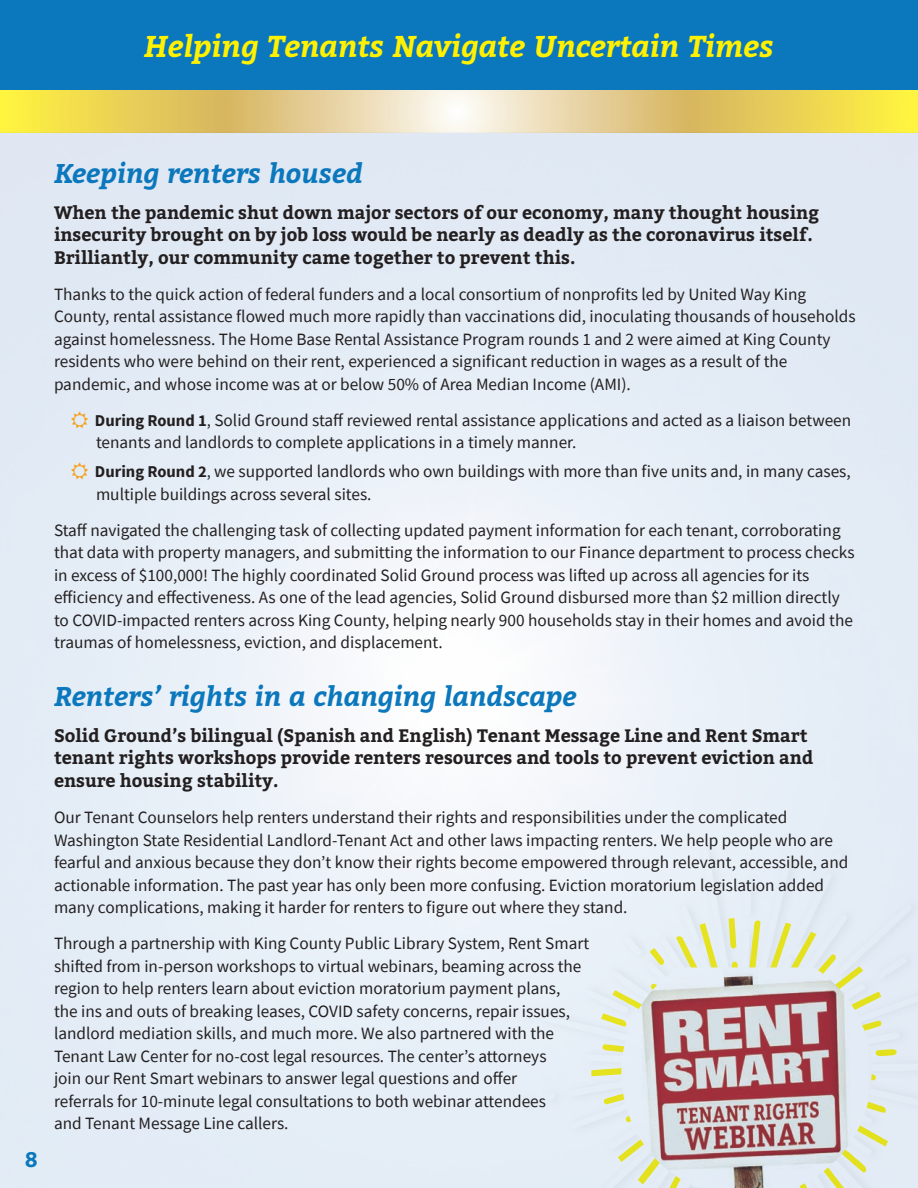
<style>
.page{position:relative;width:918px;height:1188px;background:#fff}
.page>*{position:absolute;margin:0;border:0;box-sizing:border-box;transform-origin:0 0}
.t1{font:italic 700 30px "Bitter";color:#fff101}
.t2{font:italic 700 27px "Bitter";color:#0b77bc}
.t3{font:700 21px "Bitter";color:#0b77bc}
.t4{font:700 18px/22.5px "Bitter";color:#231f20}
.t5{font:17.25px/22.5px "Source Sans Pro";color:#231f20}
.s1{font-weight:700;font-size:16.5px}
.s2{font-size:16.5px}
</style>
<div class="page">
<img style="left:0;top:132px;width:917px;height:1056px">
<svg style="left:917px;top:132px;width:1px;height:1056px"></svg>
<svg style="left:0;top:90px;width:918px;height:42px;background:#ead57e"></svg>
<div style="left:0;top:0;width:918px;height:90px;background:#0b77bc"></div>
<svg style="left:71px;top:411px;width:17px;height:17px"></svg>
<svg style="left:71px;top:463px;width:17px;height:17px"></svg>
<h1 class="t1" style="left:144px;top:27px;width:631px">Helping Tenants Navigate Uncertain Times</h1>
<p class="t3" style="left:25px;top:1147px;width:14px">8</p>
<h2 class="t2" style="left:54px;top:156px;width:310px">Keeping renters housed</h2>
<p class="t4" style="left:54px;top:201px;width:767px">When the pandemic shut down major sectors of our economy, many thought housing insecurity brought on by job loss would be nearly as deadly as the coronavirus itself.<br>Brilliantly, our community came together to prevent this.</p>
<p class="t5" style="left:54px;top:283px;width:803px">Thanks to the quick action of federal funders and a local consortium of nonprofits led by United Way King County, rental assistance flowed much more rapidly than vaccinations did, inoculating thousands of households against homelessness. The Home Base Rental Assistance Program rounds 1 and 2 were aimed at King County residents who were behind on their rent, experienced a significant reduction in wages as a result of the pandemic, and whose income was at or below 50% of Area Median Income (AMI).</p>
<p class="t5" style="left:95px;top:409px;width:758px"><span class="s1">During Round 1</span><span class="s2">,</span> Solid Ground staff reviewed rental assistance applications and acted as a liaison between tenants and landlords to complete applications in a timely manner.</p>
<p class="t5" style="left:95px;top:460px;width:757px"><span class="s1">During Round 2</span><span class="s2">,</span> we supported landlords who own buildings with more than five units and, in many cases, multiple buildings across several sites.</p>
<p class="t5" style="left:54px;top:519px;width:802px">Staff navigated the challenging task of collecting updated payment information for each tenant, corroborating that data with property managers, and submitting the information to our Finance department to process checks in excess of $100,000! The highly coordinated Solid Ground process was lifted up across all agencies for its efficiency and effectiveness. As one of the lead agencies, Solid Ground disbursed more than $2 million directly to COVID-impacted renters across King County, helping nearly 900 households stay in their homes and avoid the traumas of homelessness, eviction, and displacement.</p>
<h2 class="t2" style="left:54px;top:678px;width:524px">Renters’ rights in a changing landscape</h2>
<p class="t4" style="left:54px;top:724px;width:761px;line-height:23px">Solid Ground’s bilingual (Spanish and English) Tenant Message Line and Rent Smart tenant rights workshops provide renters resources and tools to prevent eviction and ensure housing stability.</p>
<p class="t5" style="left:54px;top:806px;width:796px">Our Tenant Counselors help renters understand their rights and responsibilities under the complicated Washington State Residential Landlord-Tenant Act and other laws impacting renters. We help people who are fearful and anxious because they don’t know their rights become empowered through relevant, accessible, and actionable information. The past year has only been more confusing. Eviction moratorium legislation added many complications, making it harder for renters to figure out where they stand.</p>
<p class="t5" style="left:54px;top:932px;width:537px">Through a partnership with King County Public Library System, Rent Smart shifted from in-person workshops to virtual webinars, beaming across the region to help renters learn about eviction moratorium payment plans,<br>the ins and outs of breaking leases, COVID safety concerns, repair issues, landlord mediation skills, and much more. We also partnered with the Tenant Law Center for no-cost legal resources. The center’s attorneys<br>join our Rent Smart webinars to answer legal questions and offer<br>referrals for 10-minute legal consultations to both webinar attendees<br>and Tenant Message Line callers.</p>
</div>
